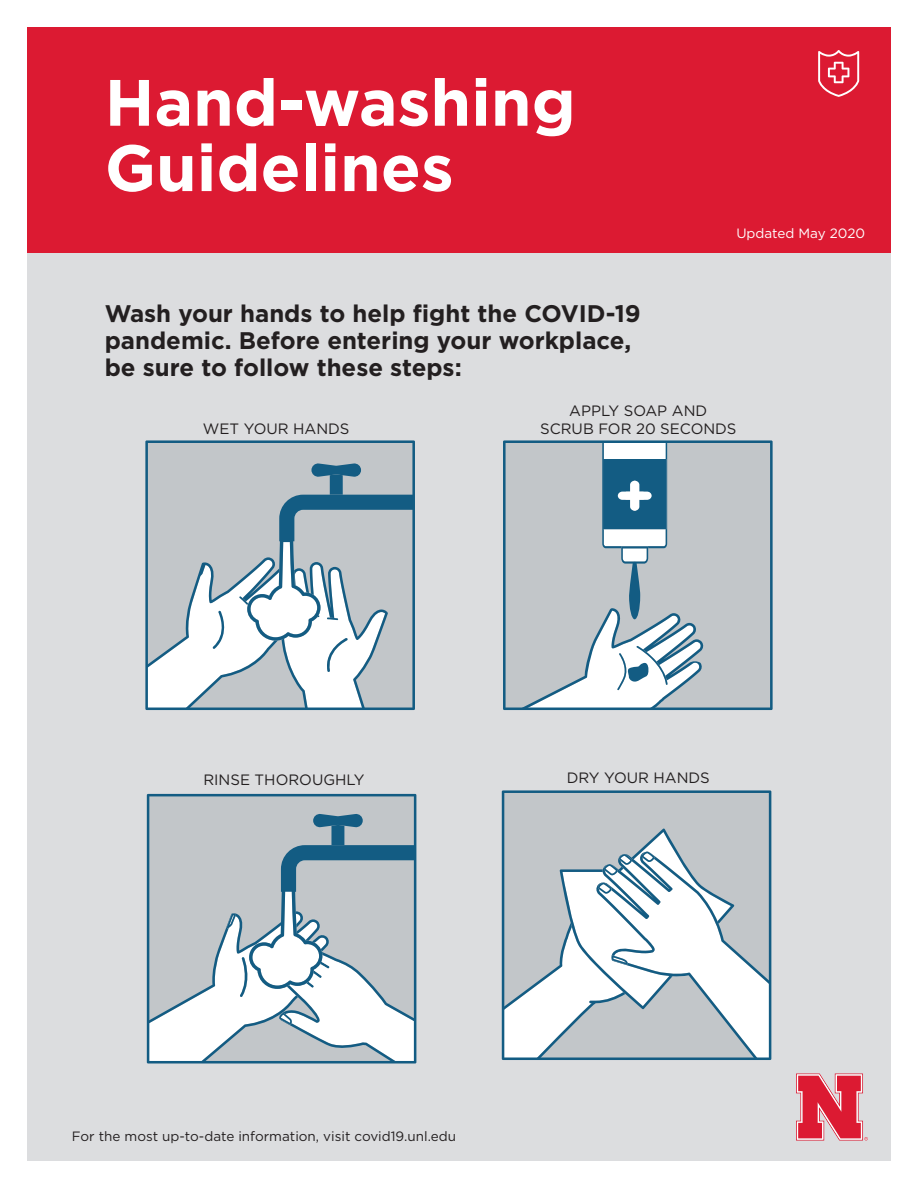
<style>
.page{position:relative;width:918px;height:1188px;background:#fff}
.page>*{position:absolute;margin:0;border:0;box-sizing:border-box;transform-origin:0 0}
.t1{font:700 65.4px/65.4px "Gotham";color:#fff}
.t2{font:700 24px/27px "Gotham";color:#231f20}
.t3{font:15px/18px "Gotham";color:#231f20;text-align:center}
.t4{font:13.5px "Gotham";color:#231f20}
.t5{font:13.5px "Gotham";color:#fff}
</style>
<div class="page">
<div style="left:27px;top:244px;width:864px;height:917px;background:#dcdddf"></div>
<div style="left:27px;top:27px;width:864px;height:226px;background:#dc1a32"></div>
<svg style="left:145px;top:440px;width:270px;height:270px;background:#94aab7"></svg>
<svg style="left:146px;top:463px;width:267px;height:245px;background:#bec9cf"></svg>
<svg style="left:147px;top:794px;width:269px;height:270px;background:#bcc7ce"></svg>
<svg style="left:502px;top:790px;width:269px;height:270px;background:#c6cfd4"></svg>
<svg style="left:503px;top:440px;width:270px;height:270px;background:#b1bcc2"></svg>
<svg style="left:522px;top:443px;width:182px;height:268px;background:#b3c1c9"></svg>
<svg style="left:818px;top:50px;width:41px;height:47px"></svg>
<svg style="left:796px;top:1074px;width:72px;height:67px"></svg>
<p class="t1" style="left:105px;top:69px;width:472px">Hand-washing<br>Guidelines</p>
<p class="t2" style="left:105px;top:299px;width:538px">Wash your hands to help fight the COVID-19 pandemic. Before entering your workplace, be sure to follow these steps:</p>
<p class="t5" style="left:736px;top:224px;width:130px">Updated May 2020</p>
<p class="t3" style="left:203px;top:420px;width:148px">WET YOUR HANDS</p>
<p class="t3" style="left:203px;top:771px;width:163px">RINSE THOROUGHLY</p>
<p class="t3" style="left:540px;top:402px;width:198px">APPLY SOAP AND<br>SCRUB FOR 20 SECONDS</p>
<p class="t3" style="left:567px;top:769px;width:145px">DRY YOUR HANDS</p>
<p class="t4" style="left:72px;top:1127px;width:386px">For the most up-to-date information, visit covid19.unl.edu</p>
</div>
